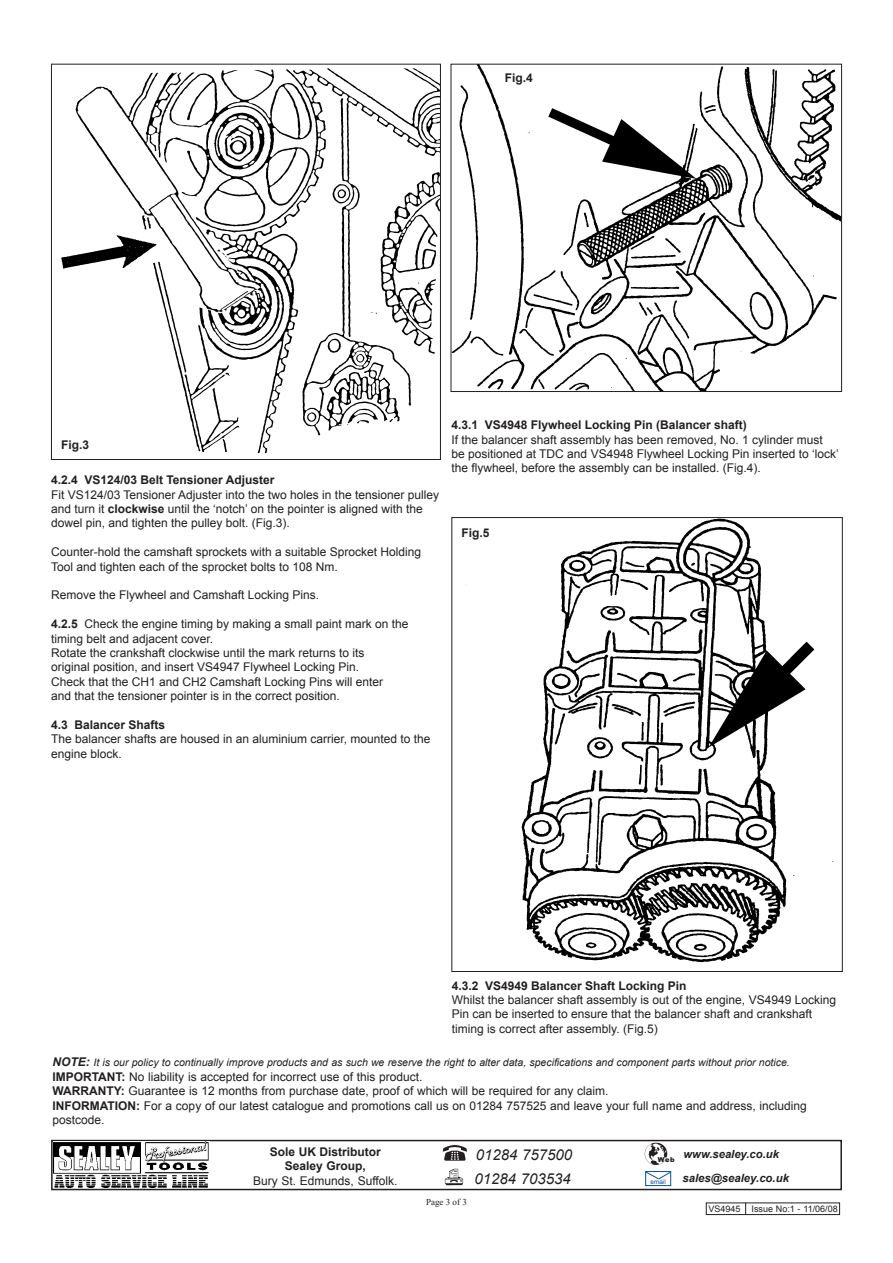
<style>
.page{position:relative;width:893px;height:1263px;background:#fff}
.page>*{position:absolute;margin:0;border:0;box-sizing:border-box;transform-origin:0 0}
.t1{font:italic 15px "Arial";color:#231f20}
.t2{font:12px/14.4px "Arial";color:#231f20}
.t3{font:700 12px "Arial";color:#231f20}
.t4{font:italic 700 11.4px "Arial";color:#231f20}
.t5{font:italic 700 11.25px "Arial";color:#231f20}
.t6{font:italic 10.5px "Arial";color:#231f20}
.t7{font:9px "Arial";color:#231f20}
.t8{font:9px "Times New Roman";color:#231f20}
.t9{font:900 6.75px "Arial";color:#231f20}
.t10{font:6.45px "Arial";color:#0a4fa2}
.s1{font-weight:700}
.s2{font-weight:700;font-size:12px}
</style>
<div class="page">
<img style="left:453px;top:66px;width:387px;height:324px">
<div style="left:451px;top:64px;width:391px;height:328px;border:1px solid #231f20"></div>
<img style="left:61px;top:68px;width:378px;height:386px">
<div style="left:51px;top:64px;width:390px;height:396px;border:1px solid #231f20"></div>
<div style="left:51px;top:1140px;width:791px;height:50px;border:2px solid #231f20"></div>
<img style="left:54px;top:1141px;width:155px;height:47px">
<img style="left:444px;top:1168px;width:20px;height:17px">
<img style="left:442px;top:1145px;width:25px;height:16px">
<img style="left:644px;top:1142px;width:25px;height:24px;border-radius:12px">
<div style="left:645px;top:1171px;width:26px;height:15px;border:1px solid #0a4fa2"></div>
<svg style="left:645px;top:1171px;width:26px;height:9px"></svg>
<div style="left:706px;top:1202px;width:134px;height:13px;border:1px solid #231f20"></div>
<img style="left:466px;top:519px;width:368px;height:444px">
<p class="t3" style="left:505px;top:70px;width:30px">Fig.4</p>
<p class="t3" style="left:61px;top:437px;width:30px">Fig.3</p>
<p class="t3" style="left:51px;top:472px;width:225px">4.2.4 VS124/03 Belt Tensioner Adjuster</p>
<p class="t2" style="left:51px;top:487px;width:389px">Fit VS124/03 Tensioner Adjuster into the two holes in the tensioner pulley and turn it <span class="s1">clockwise</span> until the ‘notch’ on the pointer is aligned with the dowel pin, and tighten the pulley bolt. (Fig.3).</p>
<p class="t2" style="left:51px;top:545px;width:372px">Counter-hold the camshaft sprockets with a suitable Sprocket Holding<br>Tool and tighten each of the sprocket bolts to 108 Nm.</p>
<p class="t2" style="left:51px;top:588px;width:270px">Remove the Flywheel and Camshaft Locking Pins.</p>
<p class="t2" style="left:51px;top:617px;width:359px"><span class="s1">4.2.5</span> Check the engine timing by making a small paint mark on the timing belt and adjacent cover.</p>
<p class="t2" style="left:51px;top:646px;width:315px">Rotate the crankshaft clockwise until the mark returns to its original position, and insert VS4947 Flywheel Locking Pin.</p>
<p class="t2" style="left:51px;top:674px;width:334px">Check that the CH1 and CH2 Camshaft Locking Pins will enter and that the tensioner pointer is in the correct position.</p>
<p class="t3" style="left:51px;top:717px;width:116px">4.3 Balancer Shafts</p>
<p class="t2" style="left:51px;top:732px;width:381px">The balancer shafts are housed in an aluminium carrier, mounted to the engine block.</p>
<p class="t3" style="left:451px;top:417px;width:297px">4.3.1 VS4948 Flywheel Locking Pin (Balancer shaft)</p>
<p class="t2" style="left:451px;top:432px;width:389px">If the balancer shaft assembly has been removed, No. 1 cylinder must be positioned at TDC and VS4948 Flywheel Locking Pin inserted to ‘lock’ the flywheel, before the assembly can be installed. (Fig.4).</p>
<p class="t3" style="left:461px;top:525px;width:30px">Fig.5</p>
<p class="t3" style="left:452px;top:977px;width:236px">4.3.2 VS4949 Balancer Shaft Locking Pin</p>
<p class="t2" style="left:452px;top:993px;width:386px">Whilst the balancer shaft assembly is out of the engine, VS4949 Locking<br>Pin can be inserted to ensure that the balancer shaft and crankshaft timing is correct after assembly. (Fig.5)</p>
<p class="t6" style="left:53px;top:1056px;width:739px"><span class="s2">NOTE:</span> It is our policy to continually improve products and as such we reserve the right to alter data, specifications and component parts without prior notice.</p>
<p class="t3" style="left:53px;top:1069px;width:31px">IMPORT</p>
<p class="t2" style="left:98px;top:1069px;width:326px"><span class="s1">ANT:</span> No liability is accepted for incorrect use of this product.</p>
<p class="t2" style="left:53px;top:1084px;width:558px"><span class="s1">WARRANTY:</span> Guarantee is 12 months from purchase date, proof of which will be required for any claim.</p>
<p class="t2" style="left:53px;top:1098px;width:756px"><span class="s1">INFORMATION:</span> For a copy of our latest catalogue and promotions call us on 01284 757525 and leave your full name and address, including postcode.</p>
<p class="t3" style="left:270px;top:1144px;width:113px">Sole UK Distributor</p>
<p class="t3" style="left:285px;top:1158px;width:83px">Sealey Group,</p>
<p class="t2" style="left:253px;top:1173px;width:146px">Bury St. Edmunds, Suffolk.</p>
<p class="t8" style="left:426px;top:1196px;width:42px">Page 3 of 3</p>
<p class="t1" style="left:476px;top:1145px;width:98px">01284 757500</p>
<p class="t1" style="left:474px;top:1169px;width:98px">01284 703534</p>
<p class="t4" style="left:682px;top:1171px;width:108px">sales@sealey.co.uk</p>
<p class="t5" style="left:683px;top:1146px;width:97px">www.sealey.co.uk</p>
<p class="t9" style="left:658px;top:1155px;width:18px">Web</p>
<p class="t10" style="left:650px;top:1177px;width:17px">email</p>
<p class="t7" style="left:708px;top:1203px;width:131px">VS4945 Issue No:1 - 11/06/08</p>
</div>
